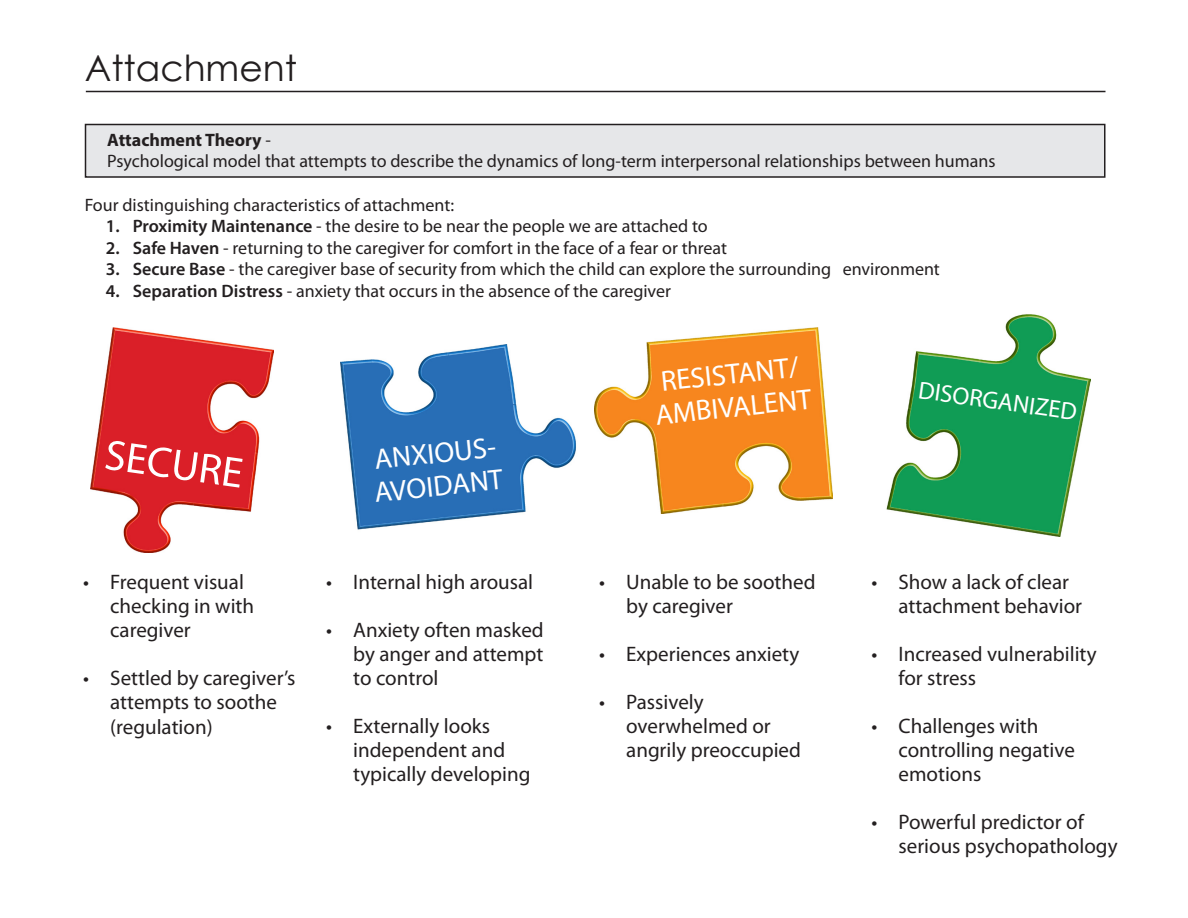
<style>
.page{position:relative;width:1188px;height:918px;background:#fff}
.page>*{position:absolute;margin:0;border:0;box-sizing:border-box;transform-origin:0 0}
.t1{font:60px "Myriad Arabic";color:#fff}
.t2{font:40.5px/33px "Myriad Arabic";color:#fff}
.t3{font:36px "Century Gothic";color:#231f20}
.t4{font:34.5px "Myriad Arabic";color:#fff}
.t5{font:21px/24px "Myriad Pro";color:#231f20}
.t6{font:18px/21.6px "Myriad Pro";color:#231f20}
.s1{font-weight:700}
.s2{font-weight:600}
</style>
<div class="page">
<div style="left:86px;top:124px;width:1019px;height:53px;background:#e6e7e9"></div>
<div style="left:85px;top:124px;width:1021px;height:54px;border:2px solid #231f20"></div>
<img style="left:90px;top:328px;width:184px;height:225px">
<img style="left:595px;top:328px;width:238px;height:185px">
<img style="left:341px;top:345px;width:235px;height:185px">
<img style="left:886px;top:314px;width:204px;height:223px">
<hr style="left:86px;top:91px;width:1020px;height:1px;background:#231f20">
<p class="t3" style="left:85px;top:46px;width:214px">Attachment</p>
<p class="t6" style="left:107px;top:129px;width:890px"><span class="s1">Attachment Theory</span> -<br>Psychological model that attempts to describe the dynamics of long-term interpersonal relationships between humans</p>
<p class="t6" style="left:85px;top:193px;width:371px">Four distinguishing characteristics of attachment:</p>
<p class="t6" style="left:106px;top:215px;width:604px"><span class="s2">1. Proximity Maintenance</span> - the desire to be near the people we are attached to</p>
<p class="t6" style="left:106px;top:237px;width:623px"><span class="s2">2. Safe Haven</span> - returning to the caregiver for comfort in the face of a fear or threat</p>
<p class="t6" style="left:106px;top:258px;width:836px"><span class="s2">3. Secure Base</span> - the caregiver base of security from which the child can explore the surrounding environment</p>
<p class="t6" style="left:106px;top:280px;width:567px"><span class="s2">4. Separation Distress</span> - anxiety that occurs in the absence of the caregiver</p>
<p class="t1" style="left:111px;top:413px;width:140px;rotate:8deg">SECURE</p>
<p class="t5" style="left:110px;top:569px;width:145px;text-indent:-27px">• Frequent visual checking in with caregiver</p>
<p class="t5" style="left:110px;top:665px;width:187px;line-height:24.6px;text-indent:-27px">• Settled by caregiver’s attempts to soothe (regulation)</p>
<p class="t2" style="left:373px;top:443px;width:135px;rotate:-6deg">ANXIOUS-</p>
<p class="t2" style="left:373px;top:476px;width:131px;rotate:-6deg">AVOIDANT</p>
<p class="t5" style="left:326px;top:569px;width:208px">• Internal high arousal</p>
<p class="t5" style="left:353px;top:617px;width:192px;text-align:justify;text-indent:-27px">• Anxiety often masked by anger and attempt to control</p>
<p class="t5" style="left:353px;top:713px;width:179px;text-indent:-27px">• Externally looks independent and typically developing</p>
<p class="t2" style="left:650px;top:366px;width:158px;rotate:-6deg">RESISTANT/<br>AMBIVALENT</p>
<p class="t5" style="left:626px;top:569px;width:191px;text-indent:-27px">• Unable to be soothed by caregiver</p>
<p class="t5" style="left:599px;top:641px;width:202px">• Experiences anxiety</p>
<p class="t5" style="left:626px;top:689px;width:176px;text-indent:-27px">• Passively overwhelmed or angrily preoccupied</p>
<p class="t4" style="left:922px;top:366px;width:162px;rotate:8deg">DISORGANIZED</p>
<p class="t5" style="left:898px;top:569px;width:185px;text-indent:-27px">• Show a lack of clear attachment behavior</p>
<p class="t5" style="left:898px;top:641px;width:200px;text-indent:-27px">• Increased vulnerability for stress</p>
<p class="t5" style="left:898px;top:713px;width:178px;text-indent:-27px">• Challenges with controlling negative emotions</p>
<p class="t5" style="left:898px;top:809px;width:221px;text-indent:-27px">• Powerful predictor of serious psychopathology</p>
</div>
